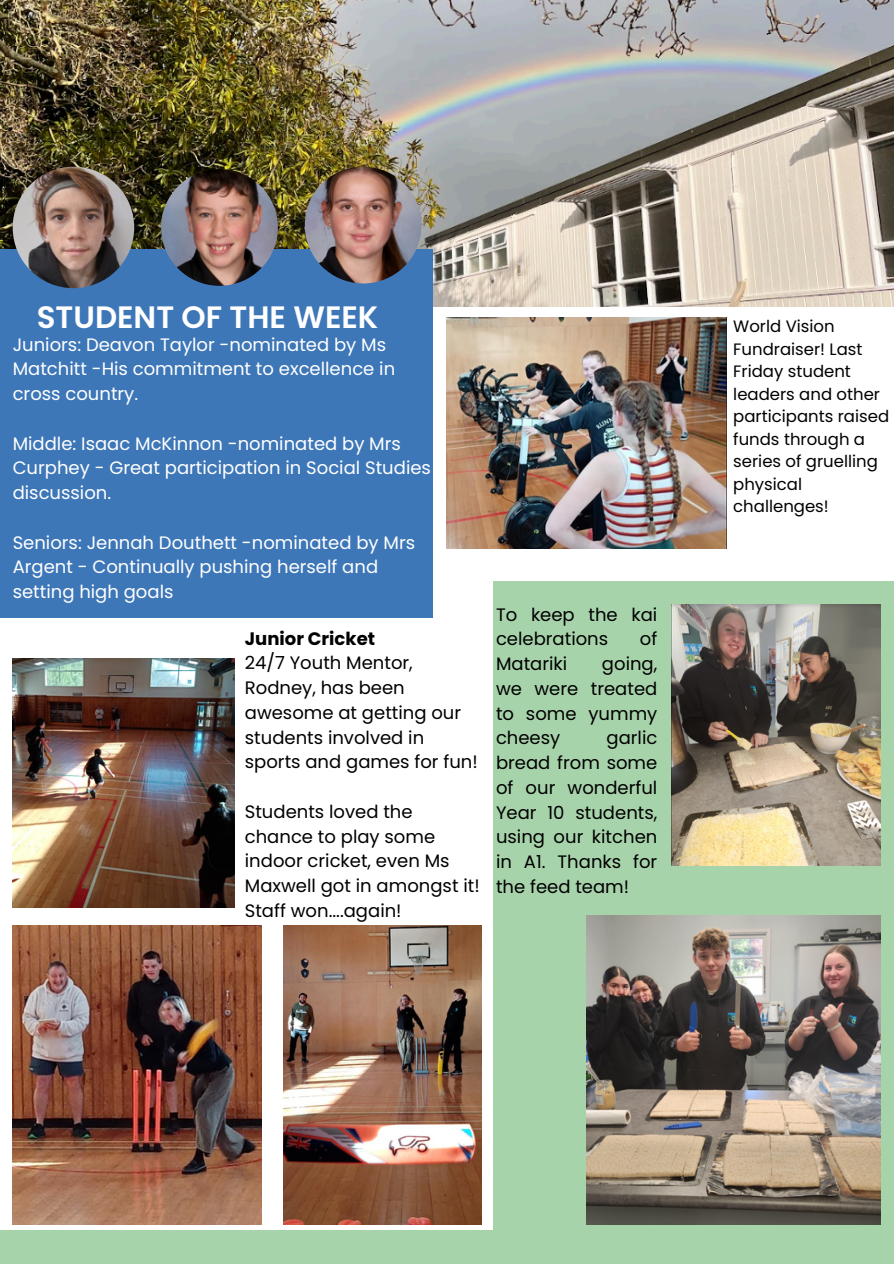
<style>
.page{position:relative;width:894px;height:1264px;background:#fff}
.page>*{position:absolute;margin:0;border:0;box-sizing:border-box;transform-origin:0 0}
.t1{font:600 30.9px "Poppins";color:#fff}
.t2{font:18px/24.8px "Poppins";color:#000}
.t3{font:18px/24.8px "Poppins";color:#fff}
.t4{font:700 18px "Poppins";color:#000}
.t5{font:16.5px/22.5px "Poppins";color:#000}
</style>
<div class="page">
<div style="left:0;top:1230px;width:893px;height:33px;background:#a7d3ab"></div>
<img style="left:0;top:0;width:893px;height:307px">
<div style="left:0;top:249px;width:433px;height:368px;background:#3e77b8"></div>
<img style="left:13px;top:167px;width:121px;height:121px;border-radius:50%">
<img style="left:305px;top:167px;width:116px;height:116px;border-radius:50%">
<img style="left:161px;top:169px;width:117px;height:117px;border-radius:50%">
<img style="left:12px;top:926px;width:249px;height:298px">
<img style="left:283px;top:926px;width:198px;height:298px">
<img style="left:12px;top:658px;width:222px;height:249px">
<img style="left:446px;top:318px;width:279px;height:230px">
<div style="left:492px;top:582px;width:401px;height:647px;background:#a7d3ab"></div>
<img style="left:586px;top:915px;width:294px;height:309px">
<img style="left:671px;top:604px;width:208px;height:261px">
<p class="t1" style="left:37px;top:296px;width:343px">STUDENT OF THE WEEK</p>
<p class="t3" style="left:13px;top:332px;width:384px">Juniors: Deavon Taylor -nominated by Ms<br>Matchitt -His commitment to excellence in cross country.</p>
<p class="t3" style="left:13px;top:431px;width:419px">Middle: Isaac McKinnon -nominated by Mrs<br>Curphey - Great participation in Social Studies discussion.</p>
<p class="t3" style="left:13px;top:530px;width:404px">Seniors: Jennah Douthett -nominated by Mrs<br>Argent - Continually pushing herself and setting high goals</p>
<p class="t4" style="left:245px;top:625px;width:132px">Junior Cricket</p>
<p class="t2" style="left:245px;top:650px;width:234px">24/7 Youth Mentor,<br>Rodney, has been awesome at getting our students involved in sports and games for fun!</p>
<p class="t2" style="left:245px;top:799px;width:236px">Students loved the chance to play some indoor cricket, even Ms<br>Maxwell got in amongst it!</p>
<p class="t2" style="left:245px;top:898px;width:158px">Staff won....again!</p>
<p class="t2" style="left:496px;top:602px;width:163px">To keep the kai celebrations</p>
<p class="t2" style="left:639px;top:626px;width:19px">of</p>
<p class="t2" style="left:496px;top:651px;width:163px;text-align:justify;text-indent:106px">going, we were treated to some yummy cheesy</p>
<p class="t2" style="left:496px;top:651px;width:73px">Matariki</p>
<p class="t2" style="left:496px;top:725px;width:163px;text-align:justify;text-indent:110px">garlic bread from some of our wonderful Year 10 students, using our kitchen in A1. Thanks for the feed team!</p>
<p class="t5" style="left:733px;top:315px;width:157px">World Vision<br>Fundraiser! Last<br>Friday student leaders and other participants raised funds through a series of gruelling physical challenges!</p>
</div>
